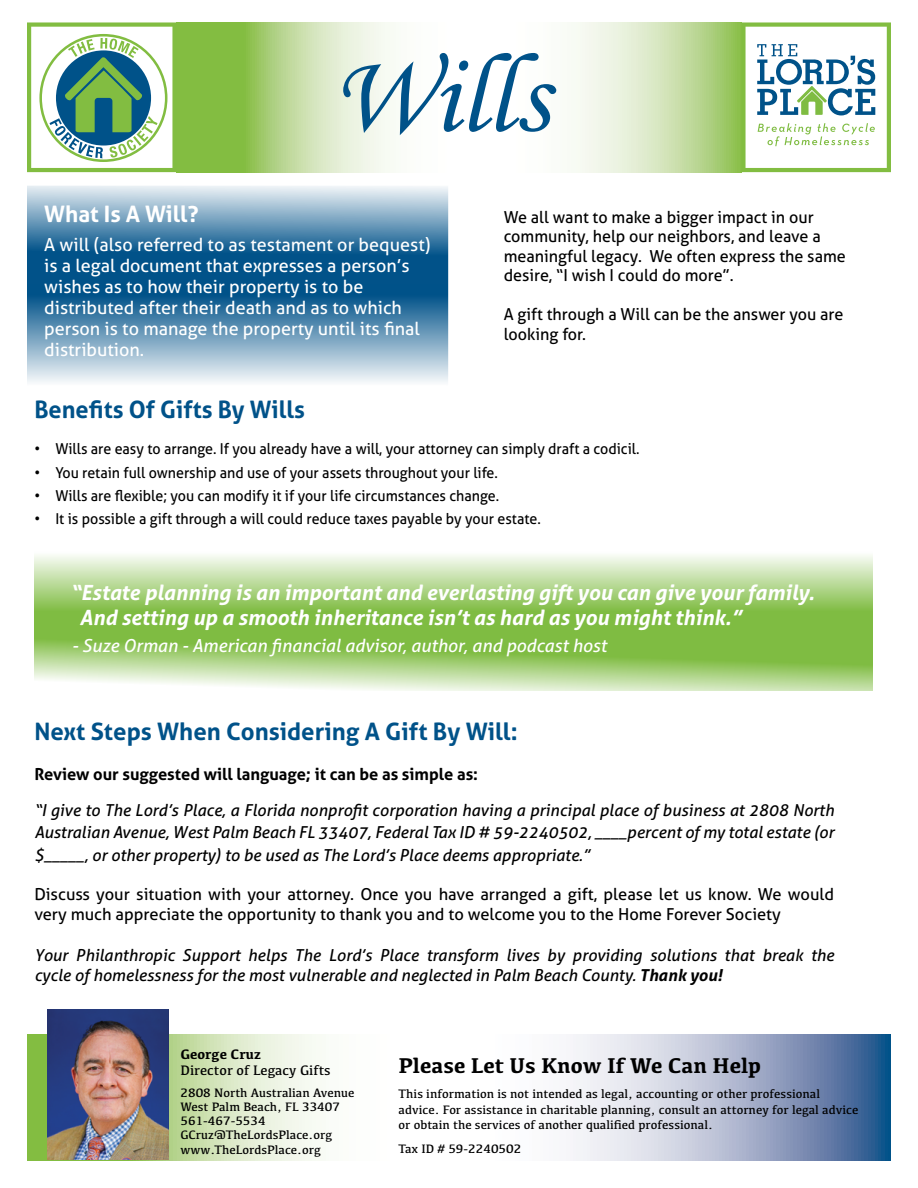
<style>
.page{position:relative;width:918px;height:1188px;background:#fff}
.page>*{position:absolute;margin:0;border:0;box-sizing:border-box;transform-origin:0 0}
.t1{font:112.5px "Monotype Corsiva";color:#005289}
.t2{font:700 24px "Aller";color:#005289}
.t3{font:700 22.65px "Aller";color:#fff}
.t4{font:700 22.05px "Kefa";color:#000}
.t5{font:italic 700 21px/25.2px "Aller";color:#fff}
.t6{font:18px/21px "Aller";color:#fff}
.t7{font:italic 18px "Aller";color:#fff}
.t8{font:italic 16.5px/22.5px "Aller";color:#000;text-align:justify}
.t9{font:16.5px/19.5px "Aller";color:#000}
.t10{font:700 16.5px "Aller";color:#000}
.t11{font:15px "Aller";color:#000;scale:.95 1}
.t12{font:14.25px "Kefa";color:#000}
.t13{font:700 14.25px "Kefa";color:#000}
.t14{font:12.6px/14.2px "Kefa";color:#000}
.s1{font-weight:700}
</style>
<div class="page">
<svg style="left:177px;top:22px;width:564px;height:150px"></svg>
<svg style="left:741px;top:22px;width:150px;height:150px"></svg>
<svg style="left:27px;top:1034px;width:864px;height:127px"></svg>
<img style="left:47px;top:1009px;width:122px;height:150px">
<svg style="left:27px;top:22px;width:150px;height:150px"></svg>
<svg style="left:27px;top:284px;width:421px;height:98px;background:#6c9aba"></svg>
<svg style="left:34px;top:555px;width:839px;height:77px;background:#abd383"></svg>
<svg style="left:34px;top:632px;width:839px;height:59px;background:#a6d07d"></svg>
<svg style="left:27px;top:186px;width:421px;height:98px;background:#5389ae"></svg>
<h1 class="t1" style="left:332px;top:28px;width:217px">Wills</h1>
<h3 class="t3" style="left:44px;top:200px;width:156px">What Is A Will?</h3>
<p class="t6" style="left:44px;top:234px;width:388px">A will (also referred to as testament or bequest) is a legal document that expresses a person’s wishes as to how their property is to be distributed after their death and as to which person is to manage the property until its final distribution.</p>
<p class="t9" style="left:504px;top:207px;width:344px">We all want to make a bigger impact in our community, help our neighbors, and leave a meaningful legacy. We often express the same desire, “I wish I could do more”.</p>
<p class="t9" style="left:504px;top:305px;width:341px">A gift through a Will can be the answer you are looking for.</p>
<h2 class="t2" style="left:34px;top:395px;width:272px">Benefits Of Gifts By Wills</h2>
<p class="t11" style="left:34px;top:440px;width:639px">• Wills are easy to arrange. If you already have a will, your attorney can simply draft a codicil.</p>
<p class="t11" style="left:34px;top:463px;width:489px">• You retain full ownership and use of your assets throughout your life.</p>
<p class="t11" style="left:34px;top:486px;width:491px">• Wills are flexible; you can modify it if your life circumstances change.</p>
<p class="t11" style="left:34px;top:510px;width:535px">• It is possible a gift through a will could reduce taxes payable by your estate.</p>
<p class="t5" style="left:79px;top:580px;width:737px;text-indent:-9px">“Estate planning is an important and everlasting gift you can give your family.<br>And setting up a smooth inheritance isn’t as hard as you might think.”</p>
<p class="t7" style="left:72px;top:635px;width:536px">- Suze Orman - American financial advisor, author, and podcast host</p>
<h2 class="t2" style="left:34px;top:717px;width:485px">Next Steps When Considering A Gift By Will:</h2>
<p class="t10" style="left:34px;top:764px;width:445px">Review our suggested will language; it can be as simple as:</p>
<p class="t8" style="left:34px;top:798px;width:801px">“I give to The Lord’s Place, a Florida nonprofit corporation having a principal place of business at 2808 North Australian Avenue, West Palm Beach FL 33407, Federal Tax ID # 59-2240502, ____percent of my total estate (or $_____, or other property) to be used as The Lord’s Place deems appropriate.”</p>
<p class="t9" style="left:34px;top:885px;width:801px">Discuss your situation with your attorney. Once you have arranged a gift, please let us know. We would very much appreciate the opportunity to thank you and to welcome you to the Home Forever Society</p>
<p class="t8" style="left:34px;top:946px;width:801px;line-height:19.8px">Your Philanthropic Support helps The Lord’s Place transform lives by providing solutions that break the cycle of homelessness for the most vulnerable and neglected in Palm Beach County. <span class="s1">Thank you!</span></p>
<p class="t13" style="left:180px;top:1049px;width:82px">George Cruz</p>
<p class="t12" style="left:180px;top:1061px;width:152px">Director of Legacy Gifts</p>
<p class="t14" style="left:180px;top:1085px;width:176px">2808 North Australian Avenue<br>West Palm Beach, FL 33407<br>561-467-5534<br>GCruz@TheLordsPlace.org www.TheLordsPlace.org</p>
<p class="t14" style="left:399px;top:1086px;width:461px;line-height:15.1px">This information is not intended as legal, accounting or other professional advice. For assistance in charitable planning, consult an attorney for legal advice or obtain the services of another qualified professional.</p>
<h3 class="t4" style="left:399px;top:1058px;width:364px">Please Let Us Know If We Can Help</h3>
<p class="t14" style="left:399px;top:1142px;width:124px">Tax ID # 59-2240502</p>
</div>
